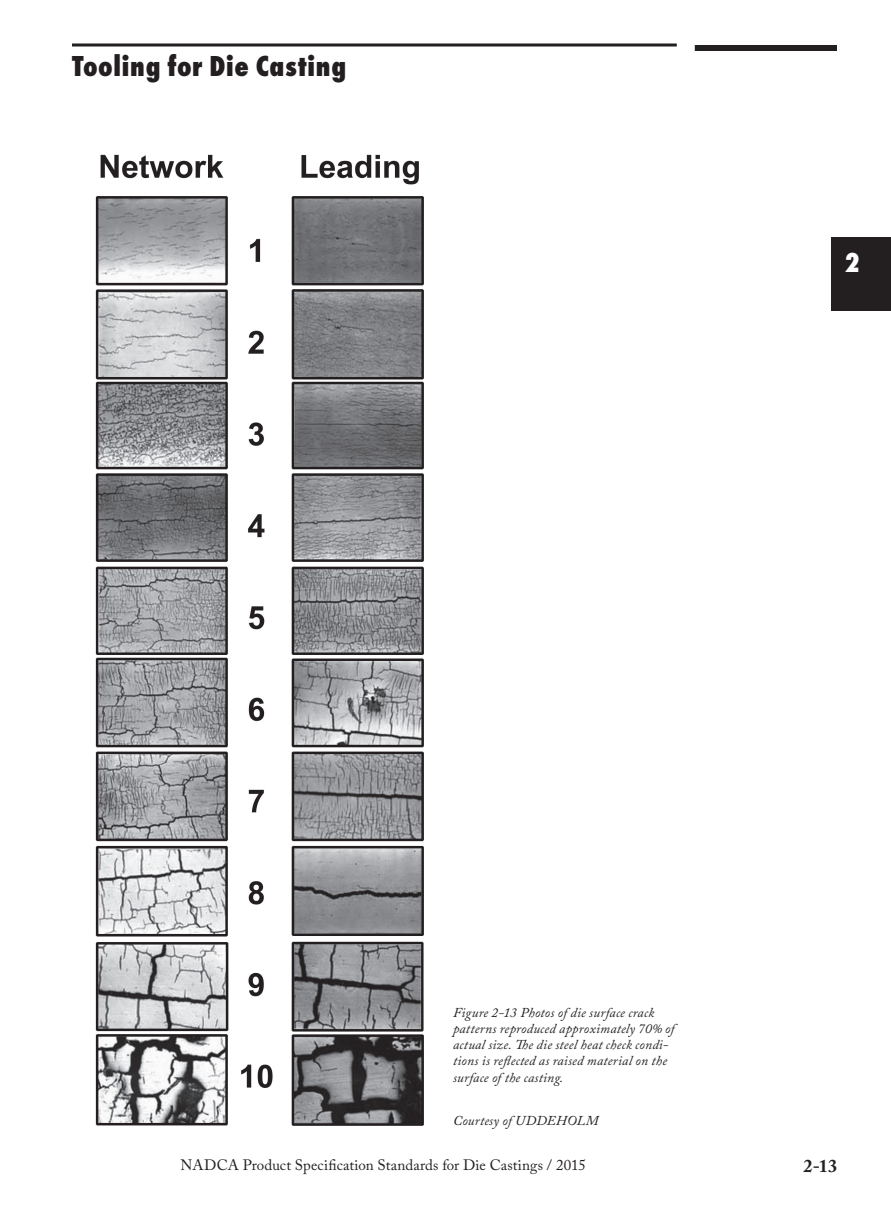
<style>
.page{position:relative;width:891px;height:1215px;background:#fff}
.page>*{position:absolute;margin:0;border:0;box-sizing:border-box;transform-origin:0 0}
.t1{font:800 condensed 30px "Function LH";letter-spacing:.025em;color:#231f20}
.t2{font:800 condensed 28.5px "Function LH";color:#fff}
.t3{font:700 18px "Adobe Caslon Pro";color:#231f20}
.t4{font:15px "Adobe Caslon Pro";letter-spacing:.005em;color:#231f20}
.Figure_Caption{font:italic 13.5px/16.2px "Adobe Caslon Pro";letter-spacing:.015em;color:#231f20}
</style>
<div class="page">
<hr style="left:72px;top:43px;width:605px;height:3px;background:#231f20">
<div style="left:695px;top:45px;width:142px;height:6px;background:#231f20"></div>
<div style="left:831px;top:237px;width:60px;height:73px;background:#231f20"></div>
<img style="left:95px;top:154px;width:329px;height:972px">
<h1 class="t1" style="left:72px;top:50px;width:276px">Tooling for Die Casting</h1>
<h2 class="t2" style="left:844px;top:247px;width:17px">2</h2>
<p class="Figure_Caption" style="left:453px;top:1004px;width:223px">Figure 2-13 Photos of die surface crack patterns reproduced approximately 70% of actual size. The die steel heat check condi&shy;tions is reflected as raised material on the surface of the casting.</p>
<p class="Figure_Caption" style="left:453px;top:1112px;width:147px">Courtesy of UDDEHOLM</p>
<p class="t4" style="left:181px;top:1156px;width:407px">NADCA Product Specification Standards for Die Castings / 2015</p>
<h3 class="t3" style="left:804px;top:1155px;width:35px">2-13</h3>
</div>
